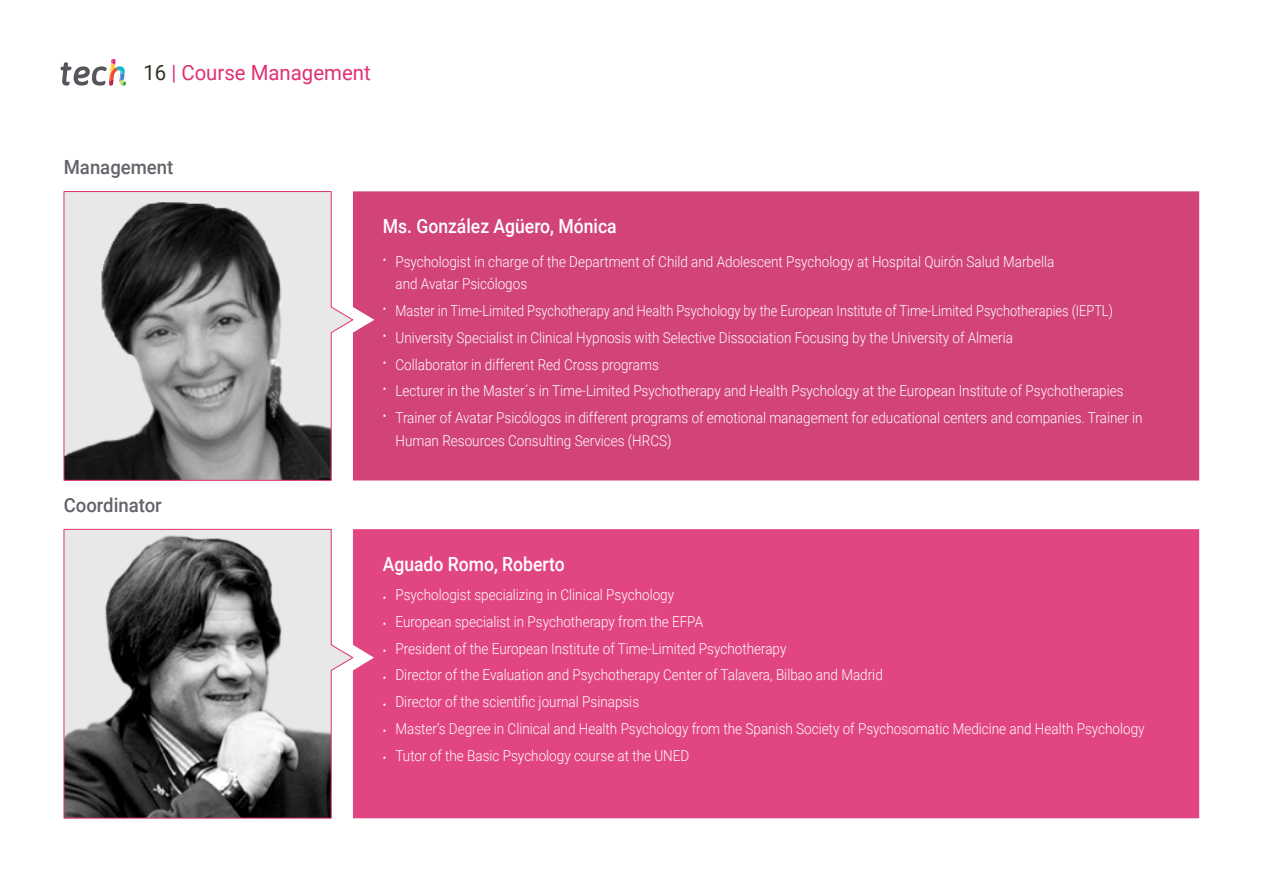
<style>
.page{position:relative;width:1263px;height:893px;background:#fff}
.page>*{position:absolute;margin:0;border:0;box-sizing:border-box;transform-origin:0 0}
.t1{font:21px "Roboto";color:#df3174}
.t2{font:500 19.5px "Roboto";color:#fff;scale:.9 1}
.t3{font:500 19.5px "Roboto";color:#61646a;scale:.95 1}
.t4{font:300 15px/22.5px "Roboto";color:#fff;scale:.9 1}
.t5{font:300 15px "Roboto";color:#fff;scale:.85 1}
.s1{color:#322e21}
</style>
<div class="page">
<svg style="left:64px;top:529px;width:289px;height:289px;background:#908e8f"></svg>
<svg style="left:64px;top:191px;width:289px;height:290px;background:#9d9b9b"></svg>
<div style="left:353px;top:191px;width:846px;height:289px;background:#d2437a"></div>
<div style="left:353px;top:529px;width:846px;height:289px;background:#e24682"></div>
<svg style="left:61px;top:59px;width:65px;height:27px"></svg>
<h1 class="t1" style="left:144px;top:57px;width:229px"><span class="s1">16</span> | Course Management</h1>
<h2 class="t3" style="left:64px;top:154px;width:117px">Management</h2>
<h2 class="t3" style="left:64px;top:492px;width:105px">Coordinator</h2>
<h2 class="t2" style="left:383px;top:212px;width:261px">Ms. González Agüero, Mónica</h2>
<p class="t4" style="left:395px;top:250px;width:733px;text-indent:-13px"><sup>•</sup> Psychologist in charge of the Department of Child and Adolescent Psychology at Hospital Quirón Salud Marbella and Avatar Psicólogos</p>
<p class="t5" style="left:383px;top:300px;width:860px"><sup>•</sup> Master in Time-Limited Psychotherapy and Health Psychology by the European Institute of Time-Limited Psychotherapies (IEPTL)</p>
<p class="t4" style="left:383px;top:326px;width:702px"><sup>•</sup> University Specialist in Clinical Hypnosis with Selective Dissociation Focusing by the University of Almeria</p>
<p class="t4" style="left:383px;top:352px;width:308px"><sup>•</sup> Collaborator in different Red Cross programs</p>
<p class="t4" style="left:383px;top:379px;width:825px"><sup>•</sup> Lecturer in the Master´s in Time-Limited Psychotherapy and Health Psychology at the European Institute of Psychotherapies</p>
<p class="t4" style="left:395px;top:406px;width:832px;text-indent:-13px"><sup>•</sup> Trainer of Avatar Psicólogos in different programs of emotional management for educational centers and companies. Trainer in<br>Human Resources Consulting Services (HRCS)</p>
<h2 class="t2" style="left:383px;top:550px;width:204px">Aguado Romo, Roberto</h2>
<p class="t4" style="left:383px;top:583px;width:325px"><sub>•</sub> Psychologist specializing in Clinical Psychology</p>
<p class="t4" style="left:383px;top:610px;width:357px"><sub>•</sub> European specialist in Psychotherapy from the EFPA</p>
<p class="t4" style="left:383px;top:636px;width:450px"><sub>•</sub> President of the European Institute of Time-Limited Psychotherapy</p>
<p class="t4" style="left:383px;top:663px;width:557px"><sub>•</sub> Director of the Evaluation and Psychotherapy Center of Talavera, Bilbao and Madrid</p>
<p class="t4" style="left:383px;top:690px;width:286px"><sub>•</sub> Director of the scientific journal Psinapsis</p>
<p class="t4" style="left:383px;top:717px;width:848px"><sub>•</sub> Master’s Degree in Clinical and Health Psychology from the Spanish Society of Psychosomatic Medicine and Health Psychology</p>
<p class="t4" style="left:383px;top:743px;width:342px"><sub>•</sub> Tutor of the Basic Psychology course at the UNED</p>
</div>
